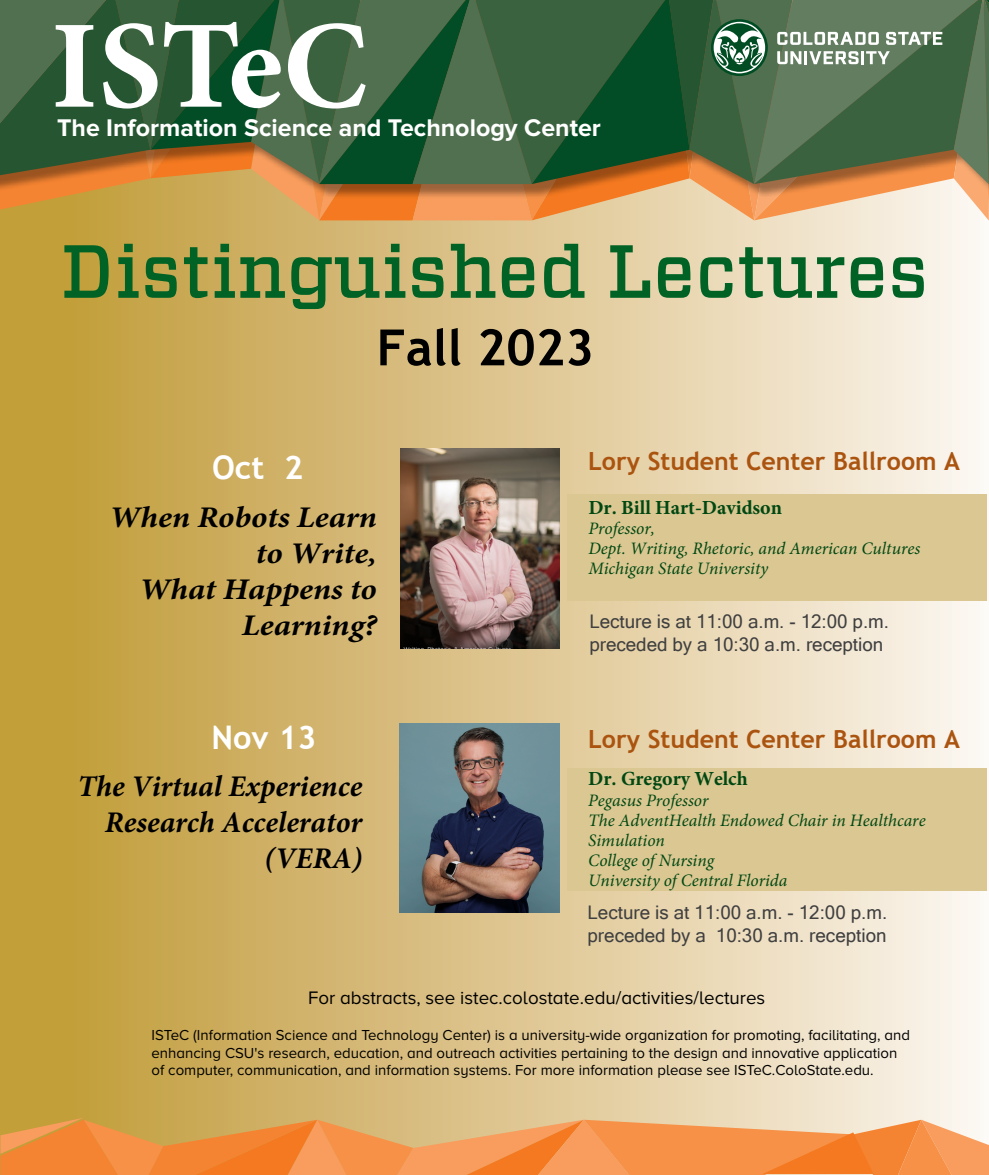
<style>
.page{position:relative;width:989px;height:1175px;background:#fff}
.page>*{position:absolute;margin:0;border:0;box-sizing:border-box;transform-origin:0 0}
.t1{font:500 75px "Vitesse";color:#006225}
.t2{font:700 50px "Trebuchet MS";color:#000}
.t3{font:700 32.5px "Trebuchet MS";color:#fff}
.t4{font:italic 700 30px/36px "Minion Pro";color:#000;text-align:right;scale:1.1 1}
.t5{font:italic 700 30px/36px "Minion Pro";color:#000;text-align:right}
.t6{font:700 25px "Trebuchet MS";color:#ab5410}
.t7{font:700 25px "Proxima Nova";color:#fff}
.t8{font:700 20px "Minion Pro";color:#004712}
.t9{font:18.75px/22.5px "Microsoft Sans Serif";color:#404040}
.t10{font:18.75px "Proxima Nova A";color:#000}
.t11{font:italic 17.5px/20px "Minion Pro";color:#004712}
.t12{font:15px/17.5px "Proxima Nova A";color:#000}
.s1{font-style:inherit}
</style>
<div class="page">
<div style="left:0;top:0;width:989px;height:1174px;background:linear-gradient(to right,#be972f,#fcf4ef)"></div>
<svg style="left:0;top:1117px;width:989px;height:57px;background:#ef9a53"></svg>
<div style="left:567px;top:494px;width:420px;height:107px;background:#dac792"></div>
<div style="left:567px;top:768px;width:420px;height:122px;background:#dac792"></div>
<svg style="left:0;top:0;width:989px;height:220px;background:#6a7850"></svg>
<img style="left:400px;top:723px;width:159px;height:189px">
<img style="left:400px;top:448px;width:159px;height:200px">
<h3 class="t7" style="left:57px;top:113px;width:545px">The Information Science and Technology Center</h3>
<h1 class="t1" style="left:61px;top:222px;width:869px">Distinguished Lectures</h1>
<h2 class="t2" style="left:377px;top:316px;width:219px">Fall <span class="s1">2023</span></h2>
<h3 class="t3" style="left:212px;top:447px;width:92px">Oct 2</h3>
<h3 class="t4" style="left:109px;top:498px;width:245px">When Robots Learn to Write,<br>What Happens to<br>Learning?</h3>
<h3 class="t3" style="left:211px;top:717px;width:107px">Nov <span class="s1">13</span></h3>
<h3 class="t5" style="left:77px;top:768px;width:286px">The Virtual Experience<br>Research Accelerator (VERA)</h3>
<h3 class="t6" style="left:588px;top:445px;width:373px">Lory Student Center Ballroom A</h3>
<h3 class="t8" style="left:588px;top:494px;width:195px">Dr. Bill Hart-Davidson</h3>
<p class="t11" style="left:588px;top:518px;width:333px">Professor,<br>Dept. Writing, Rhetoric, and American Cultures<br>Michigan State University</p>
<p class="t9" style="left:589px;top:610px;width:301px">Lecture is at 11:00 a.m. - 12:00 p.m. preceded by a 10:30 a.m. reception</p>
<h3 class="t6" style="left:588px;top:723px;width:373px">Lory Student Center Ballroom A</h3>
<h3 class="t8" style="left:588px;top:764px;width:161px">Dr. Gregory Welch</h3>
<p class="t11" style="left:588px;top:790px;width:339px">Pegasus Professor<br>The AdventHealth Endowed Chair in Healthcare<br>Simulation<br>College of Nursing<br>University of Central Florida</p>
<p class="t9" style="left:588px;top:900px;width:301px">Lecture is at 11:00 a.m. - 12:00 p.m. preceded by a 10:30 a.m. reception</p>
<p class="t10" style="left:308px;top:987px;width:459px">For abstracts, see istec.colostate.edu/activities/lectures</p>
<p class="t12" style="left:152px;top:1026px;width:760px">ISTeC (Information Science and Technology Center) is a university-wide organization for promoting, facilitating, and enhancing CSU's research, education, and outreach activities pertaining to the design and innovative application of computer, communication, and information systems. For more information please see ISTeC.ColoState.edu.</p>
</div>
